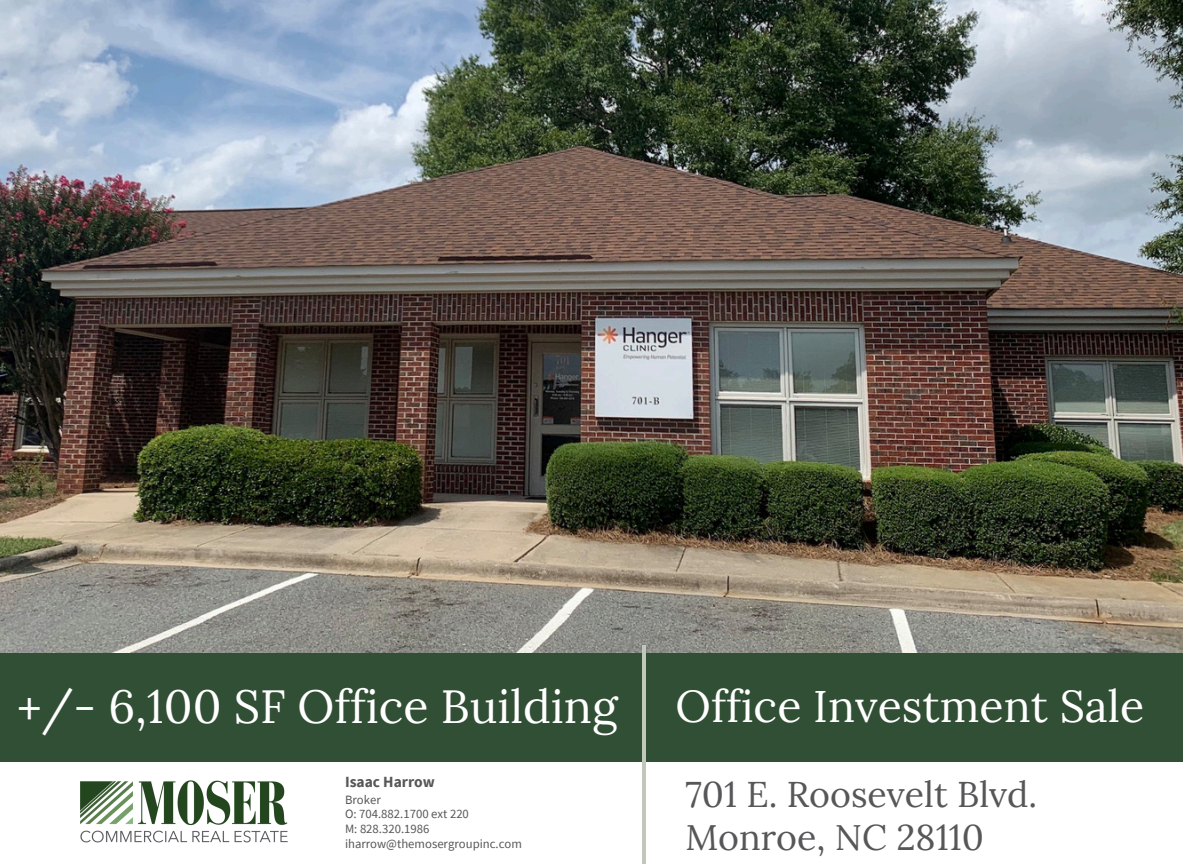
<style>
.page{position:relative;width:1188px;height:864px;background:#fff}
.page>*{position:absolute;margin:0;border:0;box-sizing:border-box;transform-origin:0 0}
.t1{font:46.35px "Lora";color:#fff}
.t2{font:44.55px "Lora";color:#fff}
.t3{font:35.7px/42.9px "Lora";color:#575759}
.t4{font:700 15.45px "Source Sans Pro";color:#575759}
.t5{font:12.75px/14.9px "Source Sans Pro";color:#575759}
</style>
<div class="page">
<img style="left:0;top:0;width:1182px;height:653px">
<div style="left:0;top:653px;width:1182px;height:211px;background:#314f34"></div>
<div style="left:0;top:763px;width:1182px;height:101px;background:#fff"></div>
<hr style="left:642px;top:646px;width:3px;height:218px;background:#c1c7bb">
<img style="left:80px;top:780px;width:208px;height:63px">
<p class="t1" style="left:18px;top:677px;width:602px">+/- 6,100 SF Office Building</p>
<h1 class="t4" style="left:345px;top:771px;width:91px">Isaac Harrow</h1>
<h1 class="t5" style="left:345px;top:792px;width:178px">Broker<br>O: 704.882.1700 ext 220<br>M: 828.320.1986 iharrow@themosergroupinc.com</h1>
<p class="t2" style="left:676px;top:678px;width:470px">Office Investment Sale</p>
<p class="t3" style="left:685px;top:773px;width:353px">701 E. Roosevelt Blvd.<br>Monroe, NC 28110</p>
</div>
